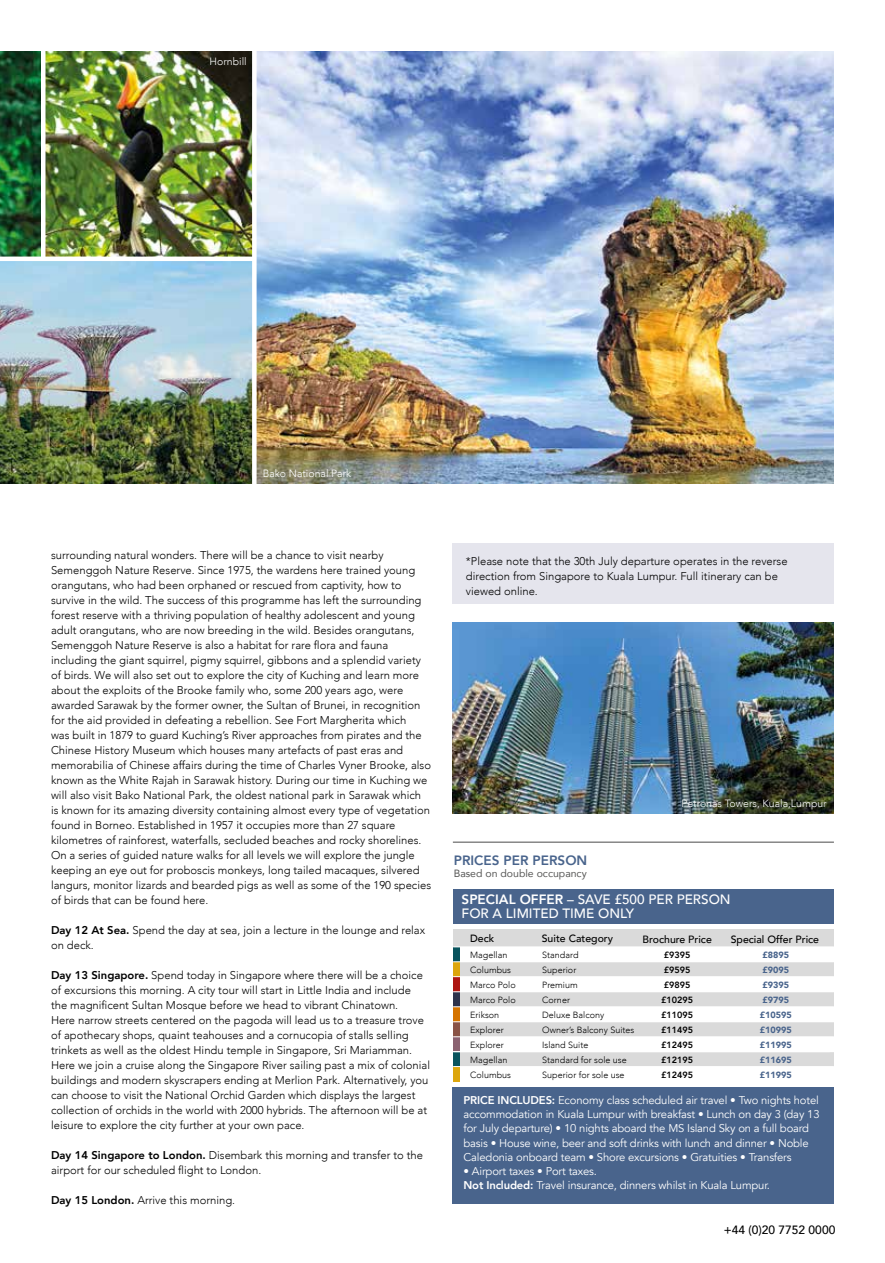
<style>
.page{position:relative;width:885px;height:1263px;background:#fff}
.page>*{position:absolute;margin:0;border:0;box-sizing:border-box;transform-origin:0 0}
.t1{font:500 13.5px/14.2px "Avenir";color:#fff}
.t2{font:800 13.5px "Avenir";color:#49648c}
.t3{font:500 12px "Avenir";color:#000}
.t4{font:300 11.25px/15px "Avenir";color:#000}
.t5{font:11.25px/14.2px "Avenir";letter-spacing:-.015em;color:#fff}
.t6{font:300 10.5px "Avenir";color:#fff}
.t7{font:500 10.5px "Avenir";color:#000}
.t8{font:10.5px "Avenir";color:#575756}
.t9{font:300 9px "Avenir";color:#000}
.t10{font:800 9px/15px "Avenir";color:#000}
.t11{font:900 9px/15px "Avenir";color:#49648c}
.s1{font-weight:800}
</style>
<div class="page">
<div style="left:453px;top:544px;width:380px;height:60px;background:#e5e5ed"></div>
<img style="left:0;top:51px;width:41px;height:206px">
<img style="left:0;top:261px;width:252px;height:223px">
<div style="left:453px;top:1088px;width:380px;height:116px;background:#49648c"></div>
<div style="left:453px;top:1052px;width:380px;height:14px;background:#dadada"></div>
<div style="left:453px;top:962px;width:380px;height:15px;background:#dadada"></div>
<div style="left:453px;top:992px;width:380px;height:15px;background:#dadada"></div>
<div style="left:453px;top:1022px;width:380px;height:15px;background:#dadada"></div>
<div style="left:453px;top:929px;width:380px;height:18px;background:#dadada"></div>
<div style="left:453px;top:947px;width:6px;height:15px;background:#08535d"></div>
<hr style="left:453px;top:946px;width:380px;height:1px;background:#fff">
<div style="left:453px;top:962px;width:6px;height:15px;background:#dca60d"></div>
<div style="left:453px;top:977px;width:6px;height:15px;background:#ae1613"></div>
<div style="left:453px;top:992px;width:6px;height:15px;background:#2d324b"></div>
<div style="left:453px;top:1007px;width:6px;height:15px;background:#d57400"></div>
<div style="left:453px;top:1037px;width:6px;height:14px;background:#8b6271"></div>
<div style="left:453px;top:1022px;width:6px;height:15px;background:#8a5346"></div>
<div style="left:453px;top:1051px;width:6px;height:15px;background:#08535d"></div>
<hr style="left:453px;top:961px;width:380px;height:1px;background:#fff">
<hr style="left:453px;top:976px;width:380px;height:1px;background:#fff">
<hr style="left:453px;top:991px;width:380px;height:1px;background:#fff">
<hr style="left:453px;top:1006px;width:380px;height:1px;background:#fff">
<hr style="left:453px;top:1021px;width:380px;height:1px;background:#fff">
<hr style="left:453px;top:1036px;width:380px;height:1px;background:#fff">
<div style="left:453px;top:1067px;width:6px;height:15px;background:#dca60d"></div>
<hr style="left:453px;top:1051px;width:380px;height:1px;background:#fff">
<hr style="left:453px;top:841px;width:380px;height:2px;background:#878787">
<div style="left:453px;top:889px;width:380px;height:34px;background:#49648c"></div>
<img style="left:453px;top:622px;width:380px;height:192px">
<img style="left:45px;top:51px;width:207px;height:206px">
<img style="left:256px;top:51px;width:577px;height:433px">
<svg style="left:252px;top:51px;width:1px;height:433px"></svg>
<hr style="left:0;top:257px;width:254px;height:4px;background:#fff">
<p class="t6" style="left:209px;top:55px;width:39px">Hornbill</p>
<p class="t6" style="left:263px;top:467px;width:90px">Bako National Park</p>
<p class="t4" style="left:51px;top:547px;width:381px">surrounding natural wonders. There will be a chance to visit nearby Semenggoh Nature Reserve. Since 1975, the wardens here trained young orangutans, who had been orphaned or rescued from captivity, how to survive in the wild. The success of this programme has left the surrounding forest reserve with a thriving population of healthy adolescent and young adult orangutans, who are now breeding in the wild. Besides orangutans, Semenggoh Nature Reserve is also a habitat for rare flora and fauna including the giant squirrel, pigmy squirrel, gibbons and a splendid variety of birds. We will also set out to explore the city of Kuching and learn more about the exploits of the Brooke family who, some 200 years ago, were awarded Sarawak by the former owner, the Sultan of Brunei, in recognition for the aid provided in defeating a rebellion. See Fort Margherita which<br>was built in 1879 to guard Kuching’s River approaches from pirates and the Chinese History Museum which houses many artefacts of past eras and memorabilia of Chinese affairs during the time of Charles Vyner Brooke, also known as the White Rajah in Sarawak history. During our time in Kuching we will also visit Bako National Park, the oldest national park in Sarawak which is known for its amazing diversity containing almost every type of vegetation found in Borneo. Established in 1957 it occupies more than 27 square kilometres of rainforest, waterfalls, secluded beaches and rocky shorelines.<br>On a series of guided nature walks for all levels we will explore the jungle keeping an eye out for proboscis monkeys, long tailed macaques, silvered langurs, monitor lizards and bearded pigs as well as some of the 190 species of birds that can be found here.</p>
<p class="t4" style="left:51px;top:922px;width:375px"><span class="s1">Day 12 At Sea.</span> Spend the day at sea, join a lecture in the lounge and relax on deck.</p>
<p class="t4" style="left:51px;top:967px;width:380px"><span class="s1">Day 13 Singapore.</span> Spend today in Singapore where there will be a choice of excursions this morning. A city tour will start in Little India and include the magnificent Sultan Mosque before we head to vibrant Chinatown.<br>Here narrow streets centered on the pagoda will lead us to a treasure trove of apothecary shops, quaint teahouses and a cornucopia of stalls selling trinkets as well as the oldest Hindu temple in Singapore, Sri Mariamman.<br>Here we join a cruise along the Singapore River sailing past a mix of colonial buildings and modern skyscrapers ending at Merlion Park. Alternatively, you can choose to visit the National Orchid Garden which displays the largest collection of orchids in the world with 2000 hybrids. The afternoon will be at leisure to explore the city further at your own pace.</p>
<p class="t4" style="left:51px;top:1147px;width:373px"><span class="s1">Day 14 Singapore to London.</span> Disembark this morning and transfer to the airport for our scheduled flight to London.</p>
<p class="t4" style="left:51px;top:1192px;width:185px"><span class="s1">Day 15 London.</span> Arrive this morning.</p>
<p class="t4" style="left:466px;top:553px;width:323px">*Please note that the 30th July departure operates in the reverse direction from Singapore to Kuala Lumpur. Full itinerary can be viewed online.</p>
<p class="t6" style="left:681px;top:797px;width:147px">Petronas Towers, Kuala,Lumpur</p>
<p class="t2" style="left:453px;top:850px;width:135px">PRICES PER PERSON</p>
<p class="t8" style="left:453px;top:865px;width:134px">Based on double occupancy</p>
<p class="t1" style="left:461px;top:891px;width:270px"><span class="s1">SPECIAL OFFER</span> – SAVE £500 PER PERSON<br>FOR A LIMITED TIME ONLY</p>
<p class="t7" style="left:470px;top:929px;width:26px">Deck</p>
<p class="t7" style="left:541px;top:929px;width:73px">Suite Category</p>
<p class="t9" style="left:470px;top:950px;width:39px">Magellan</p>
<p class="t9" style="left:542px;top:950px;width:38px">Standard</p>
<p class="t9" style="left:470px;top:965px;width:42px">Columbus</p>
<p class="t9" style="left:542px;top:965px;width:36px">Superior</p>
<p class="t9" style="left:470px;top:980px;width:47px">Marco Polo</p>
<p class="t9" style="left:542px;top:980px;width:37px">Premium</p>
<p class="t9" style="left:470px;top:995px;width:47px">Marco Polo</p>
<p class="t9" style="left:542px;top:995px;width:29px">Corner</p>
<p class="t9" style="left:470px;top:1010px;width:31px">Erikson</p>
<p class="t9" style="left:542px;top:1010px;width:63px">Deluxe Balcony</p>
<p class="t9" style="left:470px;top:1025px;width:35px">Explorer</p>
<p class="t9" style="left:542px;top:1025px;width:94px">Owner’s Balcony Suites</p>
<p class="t9" style="left:470px;top:1040px;width:35px">Explorer</p>
<p class="t9" style="left:542px;top:1040px;width:48px">Island Suite</p>
<p class="t9" style="left:470px;top:1055px;width:39px">Magellan</p>
<p class="t9" style="left:542px;top:1055px;width:86px">Standard for sole use</p>
<p class="t9" style="left:470px;top:1070px;width:42px">Columbus</p>
<p class="t9" style="left:542px;top:1070px;width:84px">Superior for sole use</p>
<p class="t7" style="left:642px;top:930px;width:71px">Brochure Price</p>
<p class="t7" style="left:730px;top:930px;width:90px">Special Offer Price</p>
<p class="t10" style="left:661px;top:948px;width:33px">£9395 £9595 £9895 £10295 £11095 £11495 £12495 £12195 £12495</p>
<p class="t11" style="left:759px;top:947px;width:33px">£8895 £9095 £9395 £9795 £10595 £10995 £11995 £11695 £11995</p>
<p class="t5" style="left:463px;top:1093px;width:357px"><span class="s1">PRICE INCLUDES:</span> Economy class scheduled air travel • Two nights hotel accommodation in Kuala Lumpur with breakfast • Lunch on day 3 (day 13 for July departure) • 10 nights aboard the MS Island Sky on a full board basis • House wine, beer and soft drinks with lunch and dinner • Noble Caledonia onboard team • Shore excursions • Gratuities • Transfers</p>
<p class="t5" style="left:463px;top:1164px;width:308px">• Airport taxes • Port taxes.<br><span class="s1">Not Included:</span> Travel insurance, dinners whilst in Kuala Lumpur.</p>
<p class="t3" style="left:723px;top:1219px;width:113px">+44 (0)20 7752 0000</p>
</div>
